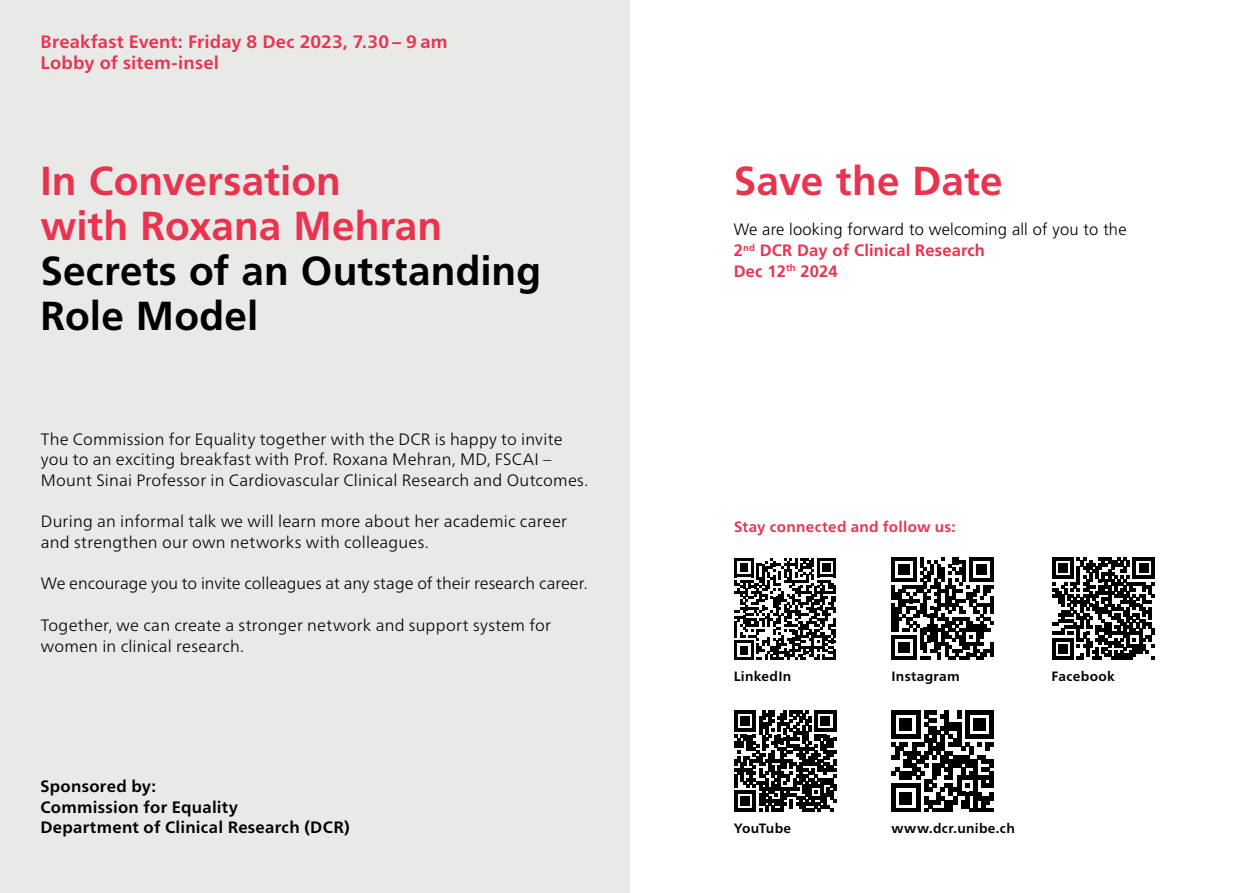
<style>
.page{position:relative;width:1259px;height:893px;background:#fff}
.page>*{position:absolute;margin:0;border:0;box-sizing:border-box;transform-origin:0 0}
.t1{font:700 40.5px/45px "Frutiger LT Std";letter-spacing:.005em;color:#e9334f}
.t2{font:700 40.5px/45px "Frutiger LT Std";letter-spacing:.005em;color:#000}
.t3{font:700 18px/21.8px "Frutiger Neue LT Pro";letter-spacing:.01em;color:#e9334f}
.t4{font:300 16.5px/20.7px "Frutiger Neue LT Pro";letter-spacing:.01em;color:#000}
.t5{font:300 16.5px/20.7px "Frutiger LT Std";letter-spacing:.01em;color:#000}
.t6{font:700 16.5px/20.7px "Frutiger Neue LT Pro";letter-spacing:.015em;color:#000}
.t7{font:700 15px "Frutiger Neue LT Pro";letter-spacing:.02em;color:#e9334f}
.t8{font:700 13.5px "Frutiger Neue LT Pro";letter-spacing:.025em;color:#000}
.t9{font:700 13.5px "Frutiger Neue LT Pro";letter-spacing:-.005em;color:#000}
.s1{font-weight:700;color:#e9334f}
</style>
<div class="page">
<div style="left:0;top:0;width:629px;height:893px;background:#e9e9e8"></div>
<svg style="left:734px;top:558px;width:102px;height:102px"></svg>
<svg style="left:891px;top:557px;width:103px;height:103px"></svg>
<hr style="left:990px;top:642px;width:4px;height:14px;background:#000">
<svg style="left:1052px;top:557px;width:102px;height:103px"></svg>
<svg style="left:734px;top:710px;width:102px;height:102px"></svg>
<svg style="left:891px;top:710px;width:103px;height:102px"></svg>
<p class="t3" style="left:41px;top:30px;width:408px">Breakfast Event: Friday 8 Dec 2023, 7.30 – 9 am<br>Lobby of sitem-insel</p>
<h1 class="t1" style="left:40px;top:159px;width:403px">In Conversation<br>with Roxana Mehran</h1>
<h1 class="t2" style="left:40px;top:249px;width:502px">Secrets of an Outstanding<br>Role Model</h1>
<p class="t4" style="left:41px;top:428px;width:549px">The Commission for Equality together with the DCR is happy to invite you to an exciting breakfast with Prof. Roxana Mehran, MD, FSCAI –<br>Mount Sinai Professor in Cardiovascular Clinical Research and Outcomes.</p>
<p class="t4" style="left:41px;top:511px;width:528px">During an informal talk we will learn more about her academic career and strengthen our own networks with colleagues.</p>
<p class="t4" style="left:41px;top:573px;width:548px">We encourage you to invite colleagues at any stage of their research career.</p>
<p class="t4" style="left:41px;top:615px;width:512px">Together, we can create a stronger network and support system for women in clinical research.</p>
<p class="t6" style="left:40px;top:776px;width:311px">Sponsored by:<br>Commission for Equality<br>Department of Clinical Research (DCR)</p>
<h1 class="t1" style="left:733px;top:159px;width:270px">Save the Date</h1>
<p class="t5" style="left:733px;top:220px;width:394px">We are looking forward to welcoming all of you to the<br><span class="s1">2</span><sup>nd</sup> <span class="s1">DCR Day of Clinical Research<br>Dec 12</span><sup>th</sup> <span class="s1">2024</span></p>
<p class="t7" style="left:734px;top:518px;width:223px">Stay connected and follow us:</p>
<p class="t8" style="left:733px;top:669px;width:59px">LinkedIn</p>
<p class="t8" style="left:891px;top:669px;width:70px">Instagram</p>
<p class="t8" style="left:1051px;top:669px;width:65px">Facebook</p>
<p class="t9" style="left:733px;top:821px;width:59px">YouTube</p>
<p class="t8" style="left:891px;top:821px;width:125px">www.dcr.unibe.ch</p>
</div>
